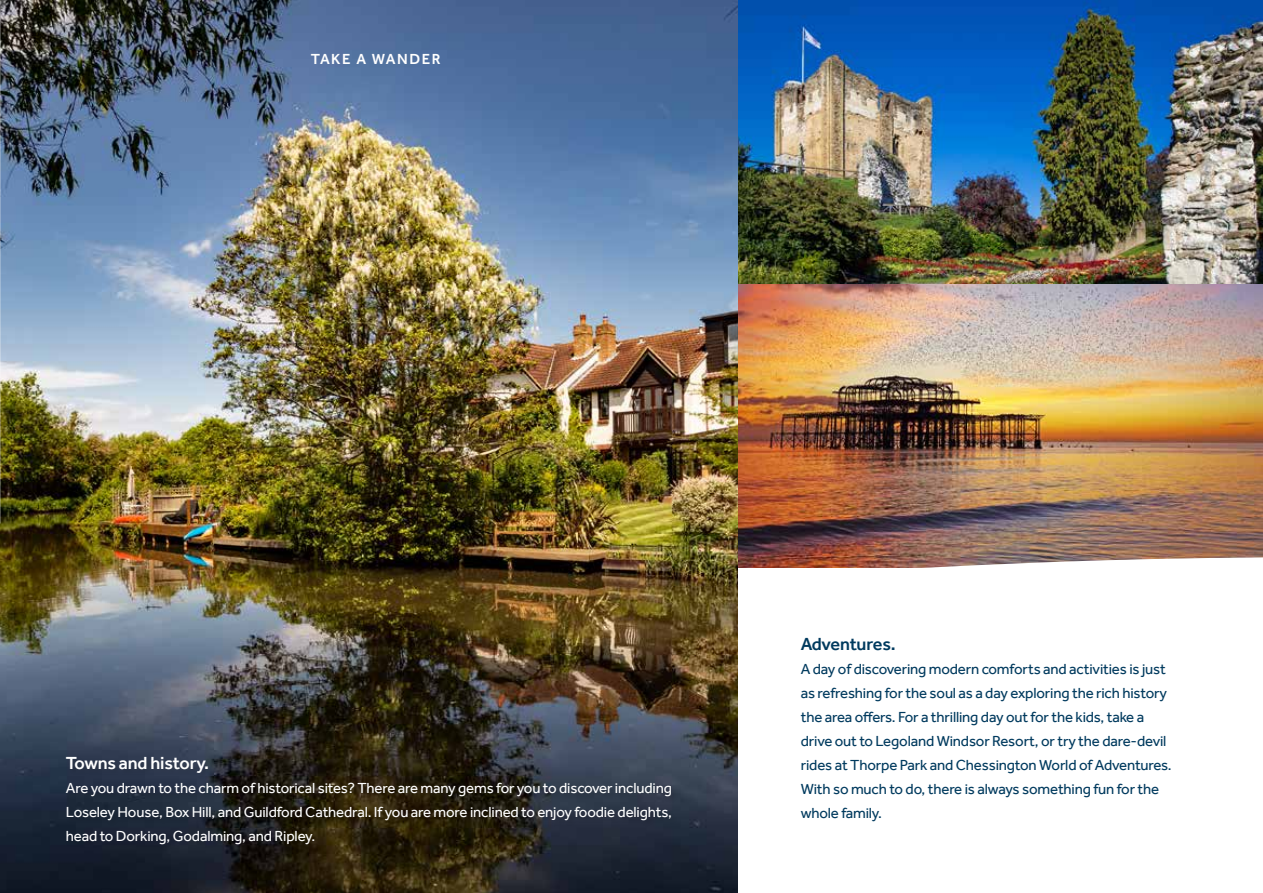
<style>
.page{position:relative;width:1263px;height:893px;background:#fff}
.page>*{position:absolute;margin:0;border:0;box-sizing:border-box;transform-origin:0 0}
.t1{font:500 18px "Effra";letter-spacing:-.01em;color:#fff}
.t2{font:500 18px "Effra";letter-spacing:-.02em;color:#003a5e}
.t3{font:15px/24px "Effra";letter-spacing:-.01em;color:#003a5e}
.t4{font:15px/24px "Effra";letter-spacing:-.01em;color:#fff;text-align:justify}
.t5{font:500 15px "Effra";letter-spacing:.1em;color:#fff}
</style>
<div class="page">
<img style="left:738px;top:0;width:525px;height:285px">
<img style="left:738px;top:285px;width:525px;height:271px">
<img style="left:738px;top:556px;width:525px;height:12px">
<img style="left:0;top:0;width:738px;height:893px">
<div style="left:65px;top:755px;width:614px;height:97px;background:#000;opacity:.16"></div>
<p class="t5" style="left:311px;top:50px;width:131px">TAKE A WANDER</p>
<p class="t1" style="left:66px;top:752px;width:145px">Towns and history.</p>
<p class="t4" style="left:66px;top:776px;width:607px">Are you drawn to the charm of historical sites? There are many gems for you to discover including Loseley House, Box Hill, and Guildford Cathedral. If you are more inclined to enjoy foodie delights, head to Dorking, Godalming, and Ripley.</p>
<p class="t2" style="left:801px;top:633px;width:96px">Adventures.</p>
<p class="t3" style="left:801px;top:657px;width:372px">A day of discovering modern comforts and activities is just as refreshing for the soul as a day exploring the rich history the area offers. For a thrilling day out for the kids, take a drive out to Legoland Windsor Resort, or try the dare-devil rides at Thorpe Park and Chessington World of Adventures.<br>With so much to do, there is always something fun for the whole family.</p>
</div>
